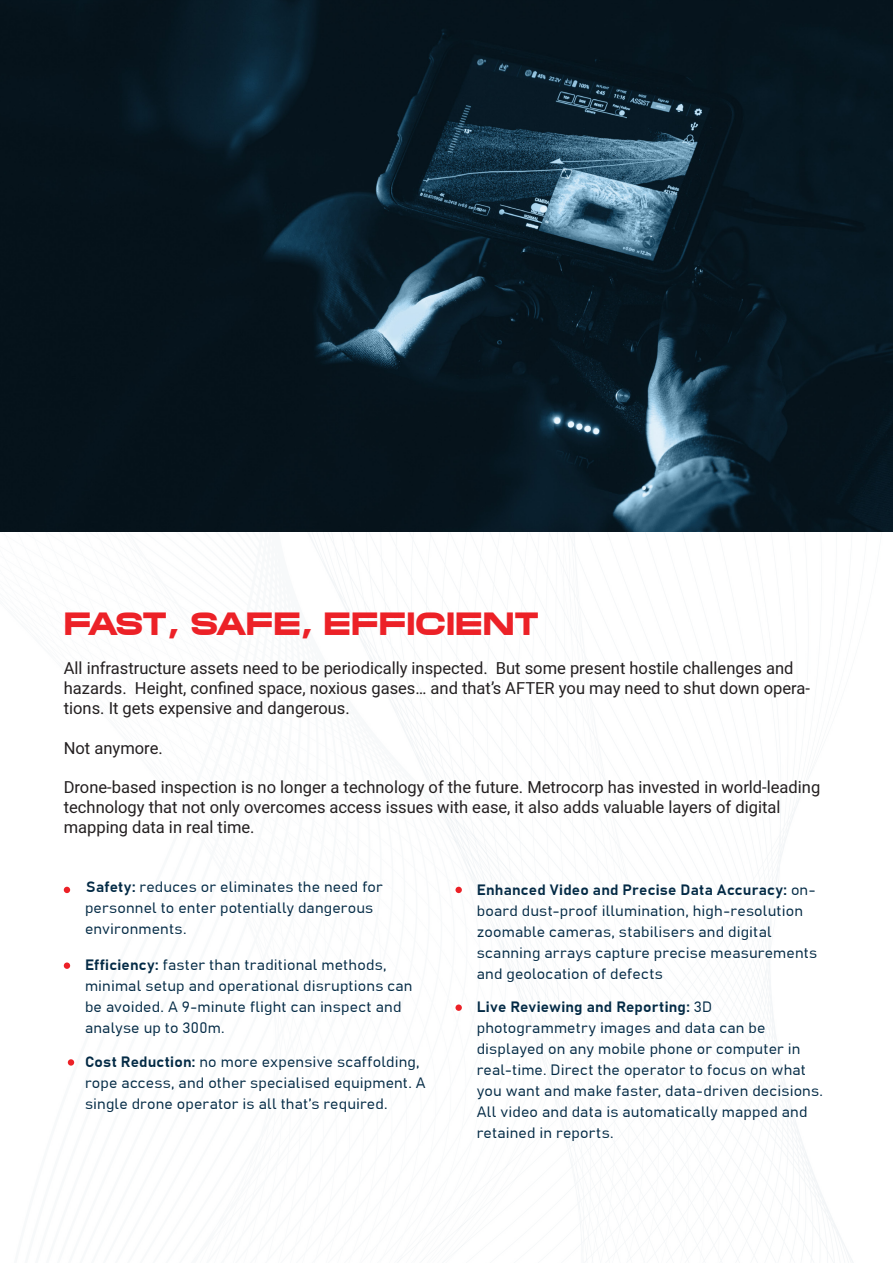
<style>
.page{position:relative;width:893px;height:1263px;background:#fff}
.page>*{position:absolute;margin:0;border:0;box-sizing:border-box;transform-origin:0 0}
.Main_Heading_RED{font:700 31.5px "Mortend";letter-spacing:-.02em;color:#ec2127}
.t1{font:16.5px/19.8px "Heebo";color:#231f20}
.Bullets__1_BLUE{font:15px/21px "Grandview";letter-spacing:.01em;color:#032a45}
.s1{font-weight:700}
</style>
<div class="page">
<img style="left:0;top:531px;width:893px;height:732px">
<img style="left:0;top:0;width:893px;height:531px">
<svg style="left:64px;top:887px;width:6px;height:6px"></svg>
<div style="left:64px;top:962px;width:6px;height:7px;background:#ec2127;border-radius:50%"></div>
<div style="left:68px;top:1059px;width:6px;height:7px;background:#ec2127;border-radius:50%"></div>
<div style="left:455px;top:887px;width:7px;height:6px;background:#ec2127;border-radius:50%"></div>
<div style="left:455px;top:1004px;width:7px;height:7px;background:#ec2127;border-radius:50%"></div>
<p class="Main_Heading_RED" style="left:64px;top:607px;width:477px">FAST, SAFE, EFFICIENT</p>
<p class="t1" style="left:64px;top:658px;width:731px">All infrastructure assets need to be periodically inspected. But some present hostile challenges and</p>
<p class="t1" style="left:64px;top:678px;width:748px">hazards. Height, confined space, noxious gases… and that’s AFTER you may need to shut down opera&shy;tions. It gets expensive and dangerous.</p>
<p class="t1" style="left:64px;top:738px;width:101px">Not anymore.</p>
<p class="t1" style="left:64px;top:777px;width:758px">Drone-based inspection is no longer a technology of the future. Metrocorp has invested in world-leading technology that not only overcomes access issues with ease, it also adds valuable layers of digital</p>
<p class="t1" style="left:64px;top:817px;width:192px">mapping data in real time.</p>
<p class="Bullets__1_BLUE" style="left:85px;top:875px;width:299px"><span class="s1">Safety:</span> reduces or eliminates the need for personnel to enter potentially dangerous environments.</p>
<p class="Bullets__1_BLUE" style="left:85px;top:954px;width:329px"><span class="s1">Efficiency:</span> faster than traditional methods, minimal setup and operational disruptions can be avoided. A 9-minute flight can inspect and analyse up to 300m.</p>
<p class="Bullets__1_BLUE" style="left:85px;top:1051px;width:342px"><span class="s1">Cost Reduction:</span> no more expensive scaffolding, rope access, and other specialised equipment. A single drone operator is all that’s required.</p>
<p class="Bullets__1_BLUE" style="left:477px;top:878px;width:342px"><span class="s1">Enhanced Video and Precise Data Accuracy:</span> on&shy;board dust-proof illumination, high-resolution zoomable cameras, stabilisers and digital scanning arrays capture precise measurements and geolocation of defects</p>
<p class="Bullets__1_BLUE" style="left:477px;top:996px;width:348px"><span class="s1">Live Reviewing and Reporting:</span> 3D photogrammetry images and data can be displayed on any mobile phone or computer in real-time. Direct the operator to focus on what you want and make faster, data-driven decisions.<br>All video and data is automatically mapped and retained in reports.</p>
</div>
